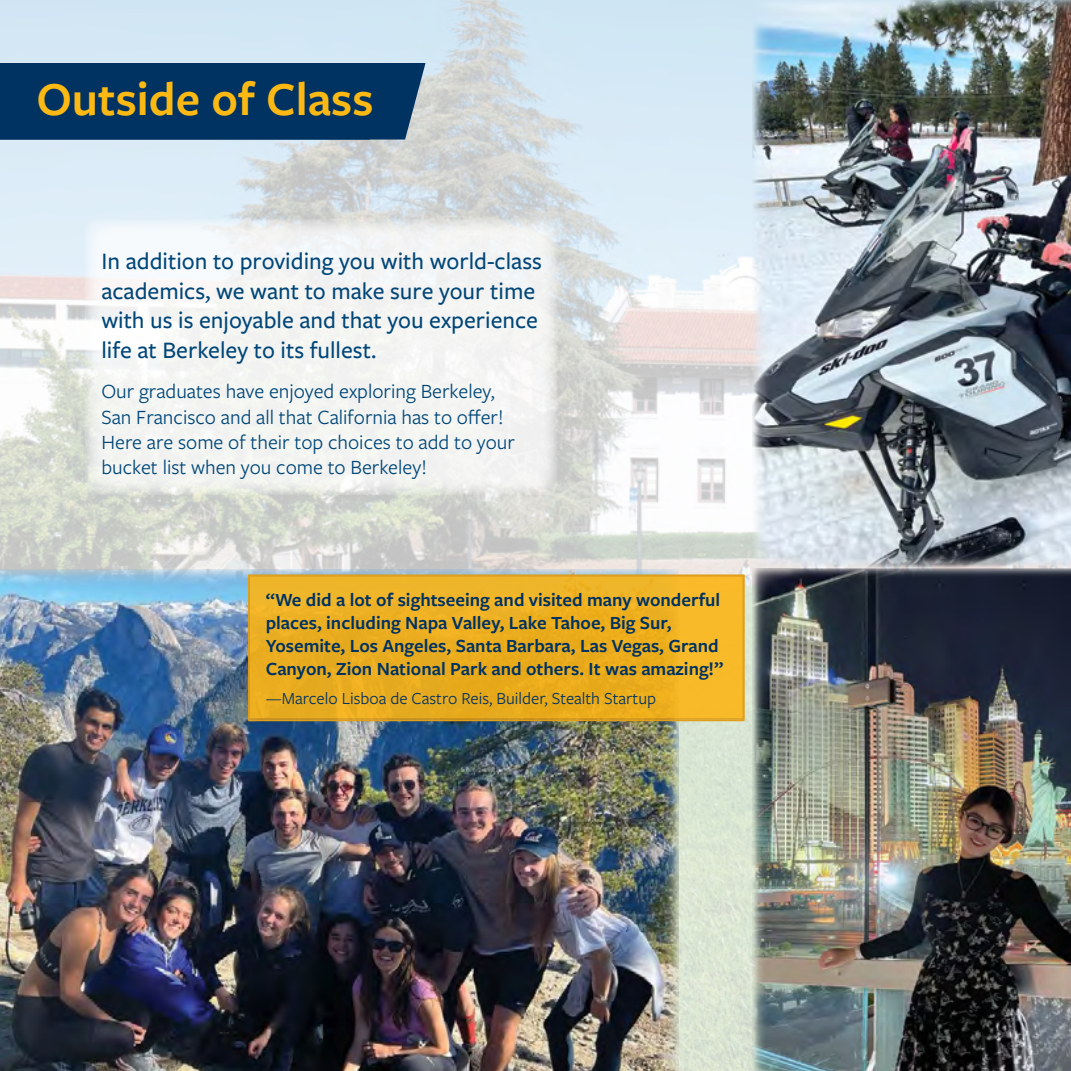
<style>
.page{position:relative;width:1071px;height:1071px;background:#fff}
.page>*{position:absolute;margin:0;border:0;box-sizing:border-box;transform-origin:0 0}
.t1{font:600 49px "Freight Sans Pro";color:#fdb913}
.t2{font:500 24.5px/29.4px "Freight Sans Pro";color:#004678}
.t3{font:21px/25.2px "Freight Sans Pro";color:#004678}
.t4{font:600 19.25px/23.1px "Freight Sans Pro";color:#003262}
.t5{font:17.5px "Freight Sans Pro";color:#003262}
</style>
<div class="page">
<img style="left:0;top:0;width:753px;height:1071px">
<div style="left:0;top:63px;width:426px;height:77px;background:#003262"></div>
<div style="left:86px;top:219px;width:472px;height:276px;background:#f3f4f2"></div>
<img style="left:0;top:570px;width:679px;height:501px">
<div style="left:248px;top:575px;width:496px;height:145px;background:#edaf20;border:2px solid #e09e19"></div>
<div style="left:248px;top:575px;width:496px;height:146px;border:2px solid #e09e19"></div>
<img style="left:753px;top:0;width:318px;height:1071px">
<p class="t1" style="left:36px;top:66px;width:339px">Outside of Class</p>
<p class="t2" style="left:101px;top:246px;width:442px">In addition to providing you with world-class academics, we want to make sure your time with us is enjoyable and that you experience life at Berkeley to its fullest.</p>
<p class="t3" style="left:101px;top:378px;width:415px">Our graduates have enjoyed exploring Berkeley, San Francisco and all that California has to offer!<br>Here are some of their top choices to add to your bucket list when you come to Berkeley!</p>
<p class="t4" style="left:266px;top:587px;width:459px">“We did a lot of sightseeing and visited many wonderful places, including Napa Valley, Lake Tahoe, Big Sur, Yosemite, Los Angeles, Santa Barbara, Las Vegas, Grand Canyon, Zion National Park and others. It was amazing!”</p>
<p class="t5" style="left:266px;top:686px;width:392px">—Marcelo Lisboa de Castro Reis, Builder, Stealth Startup</p>
</div>
